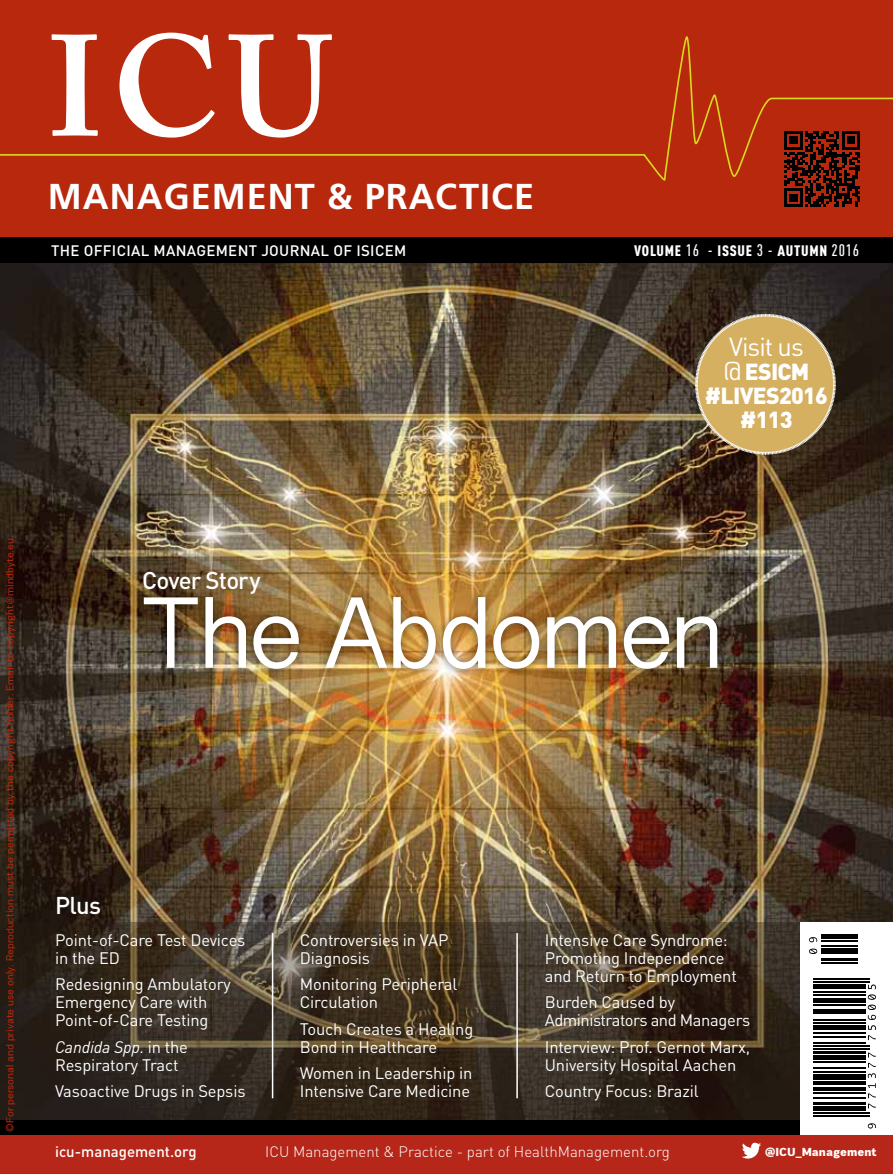
<style>
.page{position:relative;width:893px;height:1174px;background:#fff}
.page>*{position:absolute;margin:0;border:0;box-sizing:border-box;transform-origin:0 0}
.t1{font:600 142.2px "Adobe Caslon Pro";color:#fff}
.t2{font:93px "Sinhala Sangam MN";letter-spacing:-.02em;color:#fff}
.t3{font:700 36px "Frutiger";letter-spacing:.03em;color:#fff}
.t4{font:25.65px "DIN";letter-spacing:-.04em;color:#fff}
.t5{font:500 24px "DIN";letter-spacing:-.03em;color:#fff}
.t6{font:900 22.95px/24px "DIN";letter-spacing:-.03em;color:#fff;text-align:center}
.t7{font:16.5px/18px "DIN";letter-spacing:-.01em;color:#fff}
.t8{font:16.5px/18px "DIN";letter-spacing:-.03em;color:#fff}
.t9{font:300 15px "DIN";color:#fff}
.t10{font:500 15px "DIN";letter-spacing:.02em;color:#fff}
.t11{font:900 15px "DIN Cond";letter-spacing:.05em;color:#fff}
.t12{font:500 15px "DIN";color:#fff}
.t13{font:900 12px "PRC Fidelity";color:#fff}
.t14{font:10.5px "PRC Fidelity";color:#b8290c}
.s1{font-weight:500;font-size:16.5px}
.s2{font-weight:400;font-size:25.65px}
.s3{font-style:italic}
</style>
<div class="page">
<img style="left:0;top:263px;width:893px;height:659px">
<svg style="left:0;top:922px;width:800px;height:198px;background:#3a2e21"></svg>
<div style="left:0;top:1120px;width:893px;height:16px;background:#000"></div>
<div style="left:801px;top:922px;width:92px;height:214px;background:#fff"></div>
<hr style="left:813px;top:1115px;width:57px;height:1px;background:#000">
<hr style="left:813px;top:1112px;width:57px;height:1px;background:#000">
<svg style="left:868px;top:1123px;width:8px;height:5px"></svg>
<hr style="left:813px;top:1109px;width:53px;height:1px;background:#000">
<hr style="left:813px;top:1107px;width:53px;height:2px;background:#000">
<hr style="left:813px;top:1106px;width:53px;height:1px;background:#000">
<hr style="left:813px;top:1103px;width:53px;height:1px;background:#000">
<hr style="left:813px;top:1102px;width:53px;height:1px;background:#000">
<hr style="left:813px;top:1097px;width:53px;height:2px;background:#000">
<hr style="left:813px;top:1091px;width:53px;height:2px;background:#000">
<hr style="left:813px;top:1088px;width:53px;height:2px;background:#000">
<hr style="left:813px;top:1087px;width:53px;height:1px;background:#000">
<hr style="left:813px;top:1083px;width:53px;height:1px;background:#000">
<hr style="left:813px;top:1081px;width:53px;height:2px;background:#000">
<hr style="left:813px;top:1078px;width:53px;height:2px;background:#000">
<hr style="left:813px;top:1077px;width:53px;height:1px;background:#000">
<hr style="left:813px;top:1075px;width:53px;height:2px;background:#000">
<hr style="left:813px;top:1074px;width:53px;height:1px;background:#000">
<hr style="left:813px;top:1071px;width:53px;height:1px;background:#000">
<svg style="left:868px;top:1073px;width:8px;height:35px"></svg>
<hr style="left:813px;top:1067px;width:53px;height:1px;background:#000">
<hr style="left:813px;top:1061px;width:53px;height:1px;background:#000">
<hr style="left:813px;top:1058px;width:53px;height:1px;background:#000">
<hr style="left:813px;top:1056px;width:53px;height:2px;background:#000">
<hr style="left:813px;top:1055px;width:53px;height:1px;background:#000">
<hr style="left:813px;top:1052px;width:53px;height:2px;background:#000">
<hr style="left:813px;top:1051px;width:53px;height:1px;background:#000">
<svg style="left:868px;top:1052px;width:8px;height:15px"></svg>
<hr style="left:813px;top:1048px;width:57px;height:1px;background:#000">
<hr style="left:813px;top:1045px;width:57px;height:1px;background:#000">
<hr style="left:813px;top:1042px;width:53px;height:1px;background:#000">
<hr style="left:813px;top:1036px;width:53px;height:2px;background:#000">
<hr style="left:813px;top:1032px;width:53px;height:1px;background:#000">
<hr style="left:813px;top:1027px;width:53px;height:2px;background:#000">
<hr style="left:813px;top:1026px;width:53px;height:1px;background:#000">
<hr style="left:813px;top:1025px;width:53px;height:1px;background:#000">
<hr style="left:813px;top:1022px;width:53px;height:1px;background:#000">
<hr style="left:813px;top:1019px;width:53px;height:1px;background:#000">
<hr style="left:813px;top:1011px;width:53px;height:2px;background:#000">
<hr style="left:813px;top:1010px;width:53px;height:1px;background:#000">
<hr style="left:813px;top:1009px;width:53px;height:1px;background:#000">
<hr style="left:813px;top:1004px;width:53px;height:2px;background:#000">
<hr style="left:813px;top:1001px;width:53px;height:2px;background:#000">
<hr style="left:813px;top:1000px;width:53px;height:1px;background:#000">
<hr style="left:813px;top:998px;width:53px;height:2px;background:#000">
<hr style="left:813px;top:994px;width:53px;height:1px;background:#000">
<hr style="left:813px;top:991px;width:53px;height:2px;background:#000">
<hr style="left:813px;top:987px;width:53px;height:1px;background:#000">
<hr style="left:813px;top:985px;width:53px;height:2px;background:#000">
<hr style="left:813px;top:984px;width:53px;height:1px;background:#000">
<svg style="left:868px;top:984px;width:8px;height:56px"></svg>
<hr style="left:813px;top:981px;width:57px;height:1px;background:#000">
<hr style="left:813px;top:978px;width:57px;height:1px;background:#000">
<hr style="left:821px;top:962px;width:37px;height:1px;background:#000">
<hr style="left:821px;top:959px;width:37px;height:2px;background:#000">
<hr style="left:821px;top:958px;width:37px;height:1px;background:#000">
<hr style="left:821px;top:952px;width:37px;height:1px;background:#000">
<hr style="left:821px;top:950px;width:37px;height:2px;background:#000">
<hr style="left:821px;top:947px;width:37px;height:2px;background:#000">
<hr style="left:821px;top:945px;width:37px;height:1px;background:#000">
<svg style="left:809px;top:948px;width:8px;height:6px"></svg>
<hr style="left:821px;top:940px;width:37px;height:2px;background:#000">
<hr style="left:821px;top:937px;width:37px;height:2px;background:#000">
<hr style="left:821px;top:936px;width:37px;height:1px;background:#000">
<hr style="left:821px;top:934px;width:37px;height:2px;background:#000">
<svg style="left:809px;top:937px;width:8px;height:5px"></svg>
<hr style="left:516px;top:933px;width:2px;height:165px;background:#fff">
<div style="left:135px;top:588px;width:592px;height:90px;background:#000;opacity:.54"></div>
<div style="left:0;top:1135px;width:893px;height:39px;background:#b62619"></div>
<svg style="left:742px;top:1142px;width:19px;height:17px"></svg>
<svg style="left:695px;top:313px;width:141px;height:142px;background:#b39557"></svg>
<div style="left:0;top:0;width:893px;height:259px;background:#b8280c"></div>
<svg style="left:0;top:36px;width:893px;height:145px"></svg>
<svg style="left:784px;top:131px;width:76px;height:76px"></svg>
<div style="left:0;top:238px;width:893px;height:25px;background:#000"></div>
<hr style="left:272px;top:933px;width:1px;height:165px;background:#fff">
<h1 class="t1" style="left:48px;top:3px;width:287px">ICU</h1>
<h3 class="t3" style="left:48px;top:175px;width:488px">MANAGEMENT &amp; PRACTICE</h3>
<p class="t10" style="left:51px;top:241px;width:356px">THE OFFICIAL MANAGEMENT JOURNAL OF ISICEM</p>
<p class="t11" style="left:634px;top:241px;width:227px">VOLUME <span class="s1">16 -</span> ISSUE <span class="s1">3 -</span> AUTUMN <span class="s1">2016</span></p>
<h3 class="t4" style="left:729px;top:331px;width:76px">Visit us</h3>
<h3 class="t6" style="left:705px;top:358px;width:125px"><span class="s2">@</span> ESICM #LIVES2016 #113</h3>
<p class="t14" style="left:4px;top:1131px;width:597px;rotate:-90deg">©For personal and private use only. Reproduction must be permitted by the copyright holder. Email to copyright@mindbyte.eu.</p>
<h3 class="t5" style="left:142px;top:565px;width:120px">Cover Story</h3>
<h2 class="t2" style="left:141px;top:562px;width:583px">The Abdomen</h2>
<h3 class="t5" style="left:55px;top:889px;width:48px">Plus</h3>
<p class="t7" style="left:55px;top:930px;width:192px">Point-of-Care Test Devices in the ED</p>
<p class="t7" style="left:55px;top:975px;width:177px">Redesigning Ambulatory<br>Emergency Care with<br>Point-of-Care Testing</p>
<p class="t7" style="left:55px;top:1037px;width:134px"><span class="s3">Candida Spp.</span> in the<br>Respiratory Tract</p>
<p class="t7" style="left:55px;top:1082px;width:192px">Vasoactive Drugs in Sepsis</p>
<p class="t7" style="left:300px;top:930px;width:150px">Controversies in VAP<br>Diagnosis</p>
<p class="t7" style="left:300px;top:975px;width:159px">Monitoring Peripheral<br>Circulation</p>
<p class="t7" style="left:300px;top:1019px;width:175px">Touch Creates a Healing<br>Bond in Healthcare</p>
<p class="t7" style="left:300px;top:1064px;width:174px">Women in Leadership in<br>Intensive Care Medicine</p>
<p class="t7" style="left:545px;top:930px;width:194px">Intensive Care Syndrome:<br>Promoting Independence and Return to Employment</p>
<p class="t8" style="left:545px;top:993px;width:207px">Burden Caused by<br>Administrators and Managers</p>
<p class="t7" style="left:545px;top:1037px;width:207px">Interview: Prof. Gernot Marx,<br>University Hospital Aachen</p>
<p class="t7" style="left:545px;top:1082px;width:155px">Country Focus: Brazil</p>
<p class="t12" style="left:55px;top:1141px;width:143px">icu-management.org</p>
<p class="t9" style="left:265px;top:1141px;width:406px">ICU Management &amp; Practice - part of HealthManagement.org</p>
<p class="t13" style="left:765px;top:1145px;width:113px">@ICU_Management</p>
</div>
